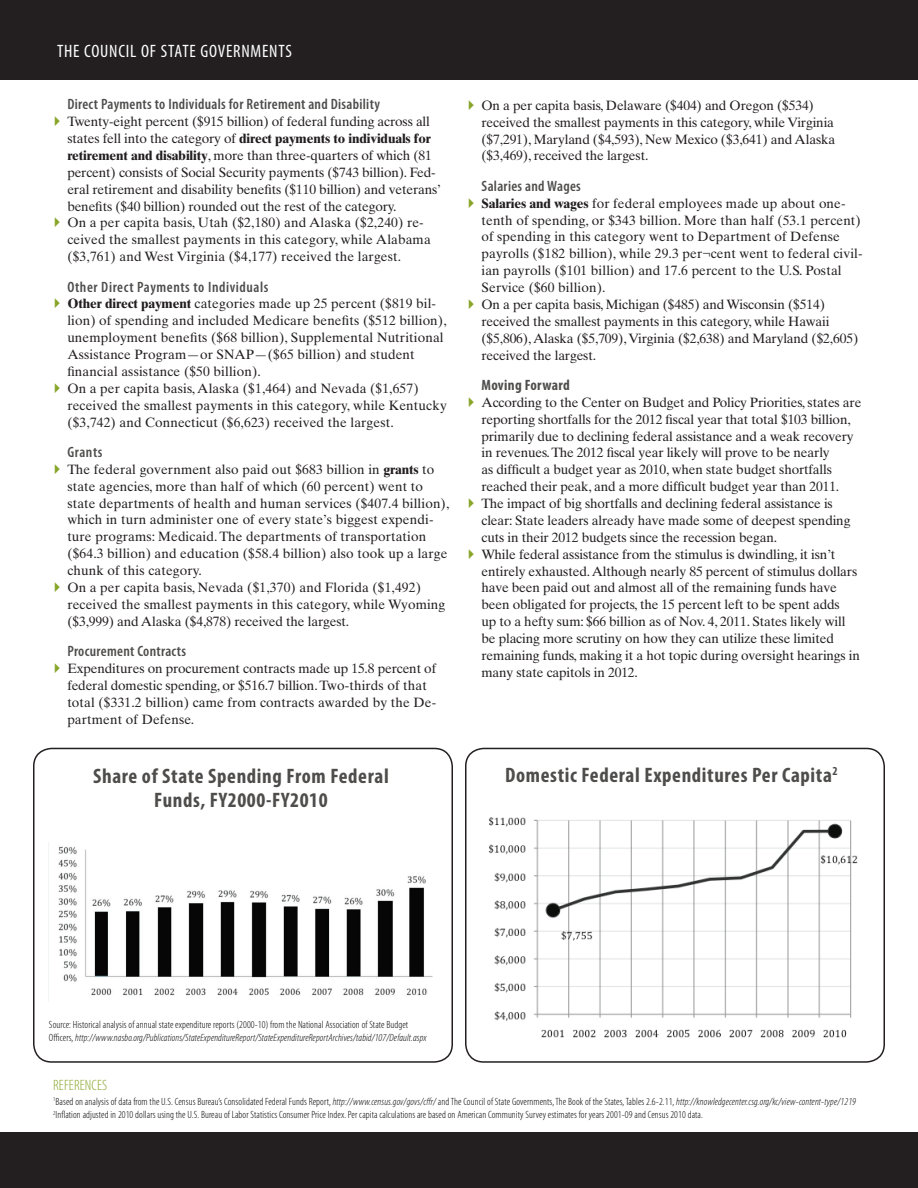
<style>
.page{position:relative;width:918px;height:1188px;background:#fff}
.page>*{position:absolute;margin:0;border:0;box-sizing:border-box;transform-origin:0 0}
.t1{font:700 condensed 21px/24.8px "Myriad Pro";letter-spacing:.03em;color:#4e4d4c;text-align:center}
.t2{font:condensed 18px "Myriad Pro";color:#fff}
.t3{font:600 condensed 15px "Myriad Pro";letter-spacing:.02em;color:#4e4d4c}
.t4{font:600 condensed 15px "Myriad Pro";letter-spacing:.04em;color:#4e4d4c}
.t5{font:700 condensed 15px "Myriad Pro";letter-spacing:.02em;color:#4e4d4c}
.t6{font:300 condensed 15px "Myriad Pro";letter-spacing:.01em;color:#87a529}
.t7{font:13.5px/16.8px "Times Ten LT";letter-spacing:-.01em;color:#231f20}
.t8{font:13.5px/16.8px "Times Ten LT";letter-spacing:.01em;color:#231f20}
.t9{font:300 condensed 10.5px/13.5px "Myriad Pro";letter-spacing:.01em;color:#000}
.s1{font-weight:700}
.s2{font-style:italic}
</style>
<div class="page">
<div style="left:0;top:0;width:918px;height:80px;background:#231f20"></div>
<div style="left:0;top:1132px;width:918px;height:56px;background:#231f20"></div>
<img style="left:58px;top:846px;width:375px;height:150px">
<img style="left:489px;top:817px;width:369px;height:221px">
<div style="left:33px;top:748px;width:420px;height:315px;border:2px solid #231f20;border-radius:18px"></div>
<div style="left:465px;top:748px;width:420px;height:315px;border:2px solid #231f20;border-radius:18px"></div>
<h2 class="t2" style="left:57px;top:40px;width:112px">THE COUNCIL OFSTATE</h2>
<h2 class="t2" style="left:201px;top:40px;width:10px">GOVERNMENTS</h2>
<p class="t3" style="left:67px;top:95px;width:314px">Direct Payments to Individuals for Retirement and Disability</p>
<p class="t7" style="left:67px;top:113px;width:375px">Twenty-eight percent ($915 billion) of federal funding across all states fell into the category of <span class="s1">direct payments to individuals for retirement and disability</span>, more than three-quarters of which (81 percent) consists of Social Security payments ($743 billion). Fed&shy;eral retirement and disability benefits ($110 billion) and veterans’ benefits ($40 billion) rounded out the rest of the category.<br>On a per capita basis, Utah ($2,180) and Alaska ($2,240) re&shy;ceived the smallest payments in this category, while Alabama ($3,761) and West Virginia ($4,177) received the largest.</p>
<p class="t4" style="left:67px;top:277px;width:203px">Other Direct Payments to Individuals</p>
<p class="t8" style="left:67px;top:295px;width:381px"><span class="s1">Other direct payment</span> categories made up 25 percent ($819 bil&shy;lion) of spending and included Medicare benefits ($512 billion), unemployment benefits ($68 billion), Supplemental Nutritional Assistance Program—or SNAP—($65 billion) and student financial assistance ($50 billion).<br>On a per capita basis, Alaska ($1,464) and Nevada ($1,657) received the smallest payments in this category, while Kentucky ($3,742) and Connecticut ($6,623) received the largest.</p>
<p class="t3" style="left:67px;top:443px;width:37px">Grants</p>
<p class="t8" style="left:67px;top:461px;width:384px">The federal government also paid out $683 billion in <span class="s1">grants</span> to state agencies, more than half of which (60 percent) went to state departments of health and human services ($407.4 billion), which in turn administer one of every state’s biggest expendi&shy;ture programs: Medicaid. The departments of transportation ($64.3 billion) and education ($58.4 billion) also took up a large chunk of this category.<br>On a per capita basis, Nevada ($1,370) and Florida ($1,492) received the smallest payments in this category, while Wyoming ($3,999) and Alaska ($4,878) received the largest.</p>
<p class="t3" style="left:67px;top:642px;width:120px">Procurement Contracts</p>
<p class="t7" style="left:67px;top:660px;width:370px">Expenditures on procurement contracts made up 15.8 percent of federal domestic spending, or $516.7 billion. Two-thirds of that total ($331.2 billion) came from contracts awarded by the De&shy;partment of Defense.</p>
<h1 class="t1" style="left:93px;top:763px;width:297px">Share of State Spending From Federal<br>Funds, FY2000-FY2010</h1>
<p class="t7" style="left:481px;top:97px;width:355px">On a per capita basis, Delaware ($404) and Oregon ($534) received the smallest payments in this category, while Virginia ($7,291), Maryland ($4,593), New Mexico ($3,641) and Alaska ($3,469), received the largest.</p>
<p class="t3" style="left:482px;top:177px;width:101px">Salaries and Wages</p>
<p class="t8" style="left:481px;top:195px;width:383px"><span class="s1">Salaries and wages</span> for federal employees made up about one&shy;tenth of spending, or $343 billion. More than half (53.1 percent) of spending in this category went to Department of Defense payrolls ($182 billion), while 29.3 per¬cent went to federal civil&shy;ian payrolls ($101 billion) and 17.6 percent to the U.S. Postal Service ($60 billion).<br>On a per capita basis, Michigan ($485) and Wisconsin ($514) received the smallest payments in this category, while Hawaii ($5,806), Alaska ($5,709), Virginia ($2,638) and Maryland ($2,605) received the largest.</p>
<p class="t5" style="left:482px;top:376px;width:90px">Moving Forward</p>
<p class="t7" style="left:481px;top:394px;width:381px">According to the Center on Budget and Policy Priorities, states are reporting shortfalls for the 2012 fiscal year that total $103 billion, primarily due to declining federal assistance and a weak recovery in revenues. The 2012 fiscal year likely will prove to be nearly<br>as difficult a budget year as 2010, when state budget shortfalls reached their peak, and a more difficult budget year than 2011.<br>The impact of big shortfalls and declining federal assistance is clear: State leaders already have made some of deepest spending cuts in their 2012 budgets since the recession began.<br>While federal assistance from the stimulus is dwindling, it isn’t entirely exhausted. Although nearly 85 percent of stimulus dollars have been paid out and almost all of the remaining funds have been obligated for projects, the 15 percent left to be spent adds<br>up to a hefty sum: $66 billion as of Nov. 4, 2011. States likely will be placing more scrutiny on how they can utilize these limited remaining funds, making it a hot topic during oversight hearings in many state capitols in 2012.</p>
<h1 class="t1" style="left:505px;top:762px;width:334px">Domestic Federal Expenditures Per Capita<sup>2</sup></h1>
<p class="t9" style="left:49px;top:1018px;width:379px">Source: Historical analysis of annual state expenditure reports (2000-10) from the National Association of State Budget<br>Officers, <span class="s2">http://www.nasbo.org/Publications/StateExpenditureReport/StateExpenditureReportArchives/tabid/107/Default.aspx</span></p>
<p class="t6" style="left:53px;top:1076px;width:55px">REFERENCES</p>
<p class="t9" style="left:53px;top:1095px;width:804px"><sup>1</sup>Based on analysis of data from the U.S. Census Bureau’s Consolidated Federal Funds Report, <span class="s2">http://www.census.gov/govs/cffr/</span> and The Council of State Governments, The Book of the States, Tables 2.6-2.11, <span class="s2">http://knowledgecenter.csg.org/kc/view-content-type/1219<br></span><sup>2</sup>Inflation adjusted in 2010 dollars using the U.S. Bureau of Labor Statistics Consumer Price Index. Per capita calculations are based on American Community Survey estimates for years 2001-09 and Census 2010 data.</p>
</div>
